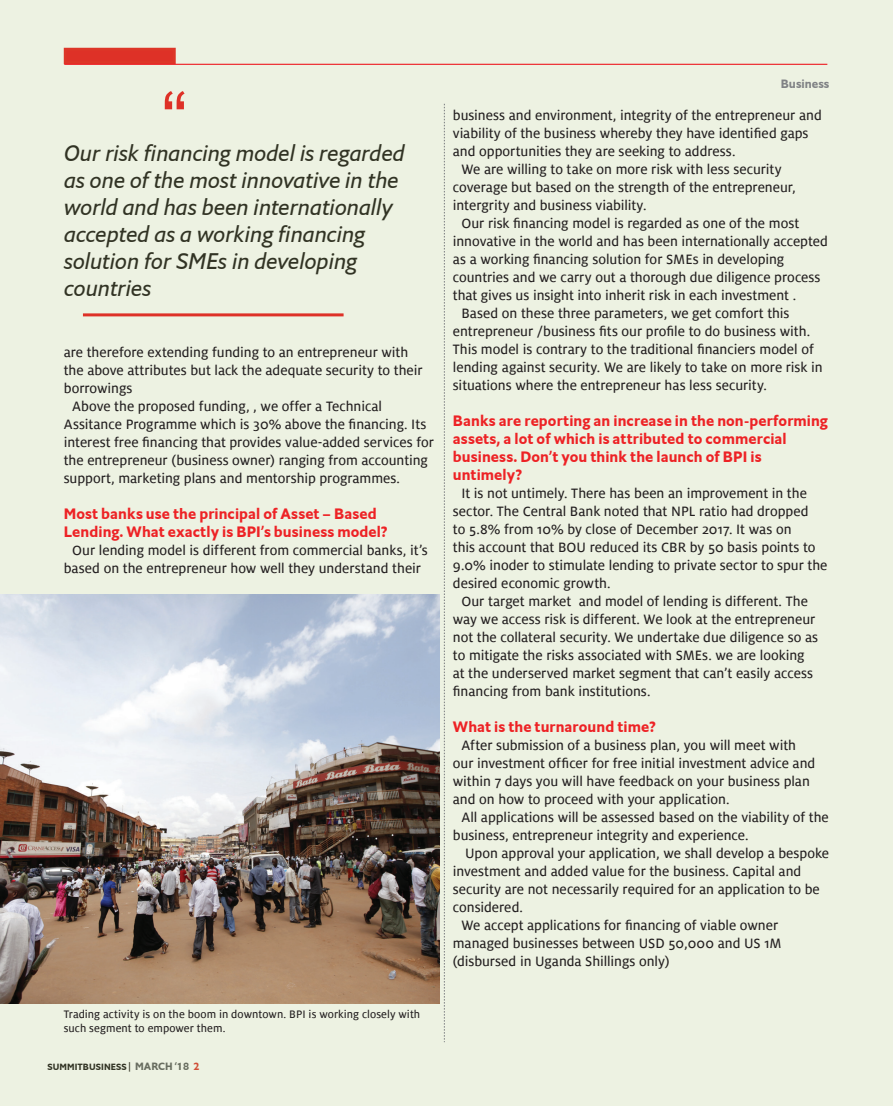
<style>
.page{position:relative;width:893px;height:1106px;background:#edf2e2}
.page>*{position:absolute;margin:0;border:0;box-sizing:border-box;transform-origin:0 0}
.t1{font:78px "Arial";color:#ee1d23}
.t2{font:italic 22.5px/27px "Econ Sans";letter-spacing:-.01em;color:#231f20}
.t3{font:15px/18px "Milo Text";color:#231f20;text-align:center}
.t4{font:15px/18px "Econ Sans";letter-spacing:.01em;color:#ed2225}
.t5{font:12px/14.4px "Milo Text";letter-spacing:.005em;color:#231f20}
.t6{font:12px "Econ Sans";color:#808285}
.t7{font:10.5px "Econ Sans";letter-spacing:-.005em;color:#636366}
.t8{font:9px "Econ Sans";color:#231f20}
.s1{color:#231f20}
.s2{color:#dd3f35}
</style>
<div class="page">
<svg style="left:444px;top:104px;width:1px;height:938px"></svg>
<hr style="left:64px;top:64px;width:763px;height:1px;background:#ee1d23">
<img style="left:0;top:594px;width:439px;height:409px">
<h1 class="t1" style="left:162px;top:67px;width:27px">“</h1>
<h2 class="t2" style="left:64px;top:140px;width:342px">Our risk financing model is regarded as one of the most innovative in the world and has been internationally accepted as a working financing solution for SMEs in developing countries</h2>
<p class="t3" style="left:64px;top:343px;width:346px">are therefore extending funding to an entrepreneur with</p>
<p class="t3" style="left:64px;top:361px;width:360px">the above attributes but lack the adequate security to their</p>
<p class="t3" style="left:64px;top:379px;width:70px">borrowings</p>
<p class="t3" style="left:72px;top:397px;width:311px">Above the proposed funding, , we offer a Technical</p>
<p class="t3" style="left:64px;top:415px;width:364px">Assitance Programme which is 30% above the financing. Its</p>
<p class="t3" style="left:64px;top:433px;width:372px">interest free financing that provides value-added services for</p>
<p class="t3" style="left:64px;top:451px;width:366px">the entrepreneur (business owner) ranging from accounting</p>
<p class="t3" style="left:64px;top:469px;width:338px">support, marketing plans and mentorship programmes.</p>
<p class="t4" style="left:64px;top:505px;width:325px">Most banks use the principal of Asset – Based<br>Lending. What exactly is BPI’s business model?</p>
<p class="t3" style="left:64px;top:541px;width:366px">Our lending model is different from commercial banks, it’s based on the entrepreneur how well they understand their</p>
<p class="t5" style="left:64px;top:1007px;width:358px">Trading activity is on the boom in downtown. BPI is working closely with such segment to empower them.</p>
<p class="t8" style="left:48px;top:1061px;width:7px">SUMMITBUSINESS</p>
<p class="t7" style="left:128px;top:1060px;width:72px"><span class="s1">|</span> MARCH ‘18 <span class="s2">2</span></p>
<p class="t6" style="left:781px;top:76px;width:50px">Business</p>
<p class="t3" style="left:453px;top:106px;width:370px">business and environment, integrity of the entrepreneur and</p>
<p class="t3" style="left:453px;top:124px;width:357px">viability of the business whereby they have identified gaps</p>
<p class="t3" style="left:453px;top:142px;width:284px">and opportunities they are seeking to address.</p>
<p class="t3" style="left:461px;top:160px;width:322px">We are willing to take on more risk with less security</p>
<p class="t3" style="left:453px;top:178px;width:344px">coverage but based on the strength of the entrepreneur,</p>
<p class="t3" style="left:453px;top:196px;width:195px">intergrity and business viability.</p>
<p class="t3" style="left:461px;top:214px;width:339px">Our risk financing model is regarded as one of the most</p>
<p class="t3" style="left:453px;top:232px;width:377px">innovative in the world and has been internationally accepted</p>
<p class="t3" style="left:453px;top:250px;width:333px">as a working financing solution for SMEs in developing</p>
<p class="t3" style="left:453px;top:268px;width:369px">countries and we carry out a thorough due diligence process</p>
<p class="t3" style="left:453px;top:286px;width:345px">that gives us insight into inherit risk in each investment .</p>
<p class="t3" style="left:461px;top:304px;width:330px">Based on these three parameters, we get comfort this</p>
<p class="t3" style="left:453px;top:322px;width:359px">entrepreneur /business fits our profile to do business with.</p>
<p class="t3" style="left:453px;top:340px;width:362px">This model is contrary to the traditional financiers model of</p>
<p class="t3" style="left:453px;top:358px;width:371px">lending against security. We are likely to take on more risk in</p>
<p class="t3" style="left:453px;top:376px;width:316px">situations where the entrepreneur has less security.</p>
<p class="t4" style="left:453px;top:412px;width:377px">Banks are reporting an increase in the non-performing assets, a lot of which is attributed to commercial business. Don’t you think the launch of BPI is untimely?</p>
<p class="t3" style="left:461px;top:484px;width:347px">It is not untimely. There has been an improvement in the</p>
<p class="t3" style="left:453px;top:502px;width:357px">sector. The Central Bank noted that NPL ratio had dropped</p>
<p class="t3" style="left:453px;top:520px;width:340px">to 5.8% from 10% by close of December 2017. It was on</p>
<p class="t3" style="left:453px;top:538px;width:364px">this account that BOU reduced its CBR by 50 basis points to</p>
<p class="t3" style="left:453px;top:556px;width:376px">9.0% inoder to stimulate lending to private sector to spur the</p>
<p class="t3" style="left:453px;top:574px;width:159px">desired economic growth.</p>
<p class="t3" style="left:461px;top:592px;width:348px">Our target market and model of lending is different. The</p>
<p class="t3" style="left:453px;top:610px;width:364px">way we access risk is different. We look at the entrepreneur</p>
<p class="t3" style="left:453px;top:628px;width:367px">not the collateral security. We undertake due diligence so as</p>
<p class="t3" style="left:453px;top:646px;width:353px">to mitigate the risks associated with SMEs. we are looking</p>
<p class="t3" style="left:453px;top:664px;width:362px">at the underserved market segment that can’t easily access</p>
<p class="t3" style="left:453px;top:682px;width:199px">financing from bank institutions.</p>
<p class="t4" style="left:453px;top:718px;width:205px">What is the turnaround time?</p>
<p class="t3" style="left:461px;top:736px;width:336px">After submission of a business plan, you will meet with</p>
<p class="t3" style="left:453px;top:754px;width:364px">our investment officer for free initial investment advice and</p>
<p class="t3" style="left:453px;top:772px;width:359px">within 7 days you will have feedback on your business plan</p>
<p class="t3" style="left:453px;top:790px;width:278px">and on how to proceed with your application.</p>
<p class="t3" style="left:461px;top:808px;width:369px">All applications will be assessed based on the viability of the</p>
<p class="t3" style="left:453px;top:826px;width:297px">business, entrepreneur integrity and experience.</p>
<p class="t3" style="left:465px;top:844px;width:366px">Upon approval your application, we shall develop a bespoke</p>
<p class="t3" style="left:453px;top:862px;width:350px">investment and added value for the business. Capital and</p>
<p class="t3" style="left:453px;top:880px;width:368px">security are not necessarily required for an application to be</p>
<p class="t3" style="left:453px;top:898px;width:72px">considered.</p>
<p class="t3" style="left:461px;top:916px;width:318px">We accept applications for financing of viable owner</p>
<p class="t3" style="left:453px;top:934px;width:330px">managed businesses between USD 50,000 and US 1M</p>
<p class="t3" style="left:453px;top:952px;width:218px">(disbursed in Uganda Shillings only)</p>
</div>
